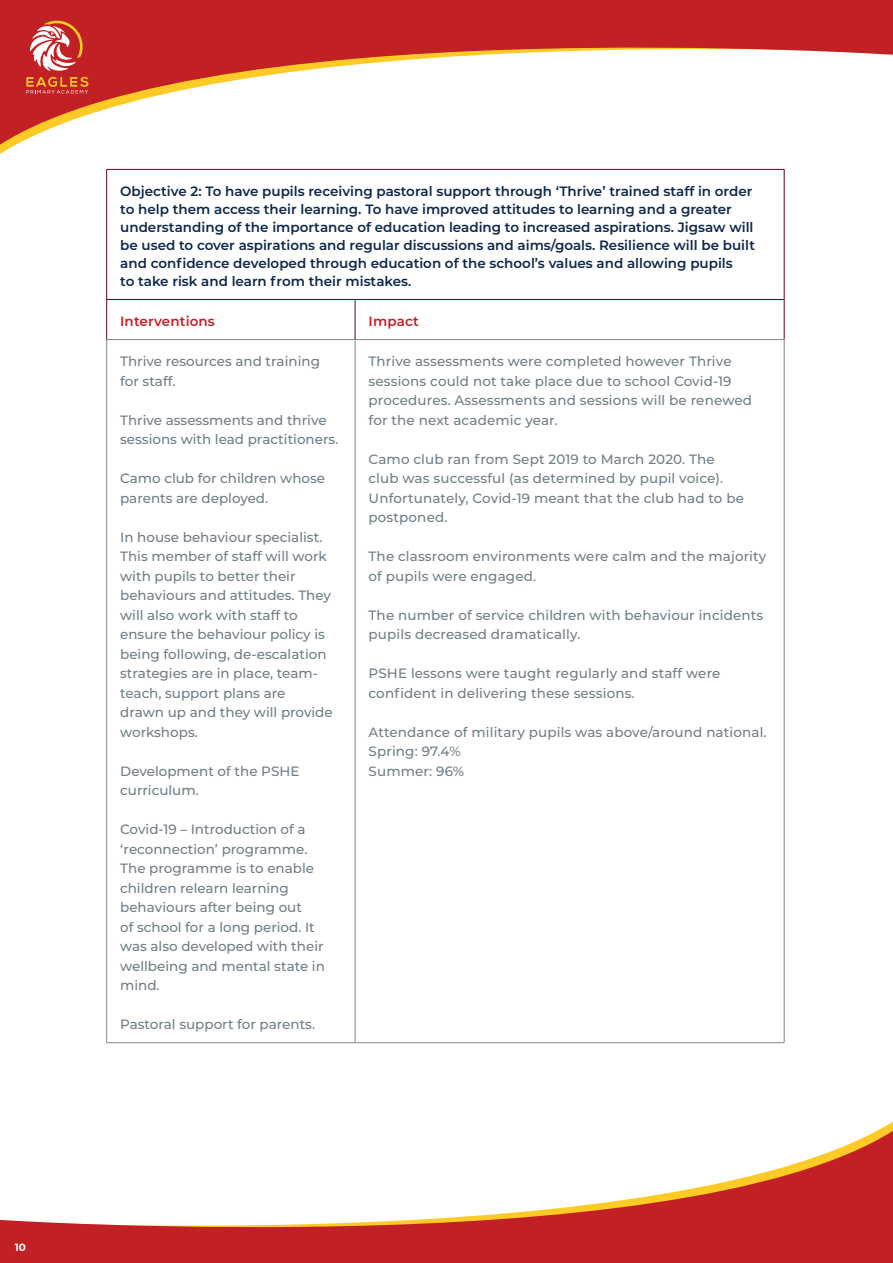
<style>
.page{position:relative;width:893px;height:1263px;background:#fff}
.page>*{position:absolute;margin:0;border:0;box-sizing:border-box;transform-origin:0 0}
.t1{font:500 13.5px/19.5px "Montserrat";color:#6f7e86}
.t2{font:600 13.5px/18px "Montserrat";color:#0e274a}
.t3{font:600 13.5px "Montserrat";letter-spacing:.01em;color:#c12025}
.t4{font:700 10.5px "Montserrat";color:#fff}
</style>
<div class="page">
<svg style="left:0;top:0;width:893px;height:312px"></svg>
<svg style="left:0;top:963px;width:893px;height:300px"></svg>
<svg style="left:26px;top:20px;width:62px;height:74px;background:#d25c51"></svg>
<hr style="left:106px;top:339px;width:249px;height:1px;background:#7d868d">
<hr style="left:106px;top:340px;width:1px;height:702px;background:#7d868d">
<hr style="left:355px;top:339px;width:429px;height:1px;background:#7d868d">
<hr style="left:355px;top:340px;width:1px;height:702px;background:#7d868d">
<hr style="left:784px;top:340px;width:1px;height:702px;background:#7d868d">
<hr style="left:106px;top:1042px;width:249px;height:1px;background:#7d868d">
<hr style="left:355px;top:1042px;width:429px;height:1px;background:#7d868d">
<hr style="left:106px;top:169px;width:249px;height:1px;background:#5d0023">
<hr style="left:106px;top:170px;width:1px;height:129px;background:#5d0023">
<hr style="left:355px;top:169px;width:429px;height:1px;background:#5d0023">
<hr style="left:784px;top:170px;width:1px;height:129px;background:#5d0023">
<hr style="left:106px;top:299px;width:249px;height:1px;background:#5d0023">
<hr style="left:106px;top:300px;width:1px;height:39px;background:#5d0023">
<hr style="left:355px;top:299px;width:429px;height:1px;background:#5d0023">
<hr style="left:355px;top:300px;width:1px;height:39px;background:#5d0023">
<hr style="left:784px;top:300px;width:1px;height:39px;background:#5d0023">
<p class="t4" style="left:15px;top:1240px;width:13px">10</p>
<p class="t2" style="left:120px;top:182px;width:636px">Objective 2: To have pupils receiving pastoral support through ‘Thrive’ trained staff in order to help them access their learning. To have improved attitudes to learning and a greater understanding of the importance of education leading to increased aspirations. Jigsaw will be used to cover aspirations and regular discussions and aims/goals. Resilience will be built and confidence developed through education of the school’s values and allowing pupils</p>
<p class="t2" style="left:120px;top:272px;width:293px">to take risk and learn from their mistakes.</p>
<p class="t3" style="left:120px;top:312px;width:96px">Interventions</p>
<p class="t3" style="left:369px;top:312px;width:52px">Impact</p>
<p class="t1" style="left:120px;top:351px;width:201px">Thrive resources and training for staff.</p>
<p class="t1" style="left:120px;top:410px;width:220px">Thrive assessments and thrive sessions with lead practitioners.</p>
<p class="t1" style="left:120px;top:468px;width:206px">Camo club for children whose parents are deployed.</p>
<p class="t1" style="left:120px;top:527px;width:214px">In house behaviour specialist.<br>This member of staff will work with pupils to better their behaviours and attitudes. They will also work with staff to ensure the behaviour policy is being following, de-escalation strategies are in place, team&shy;teach, support plans are<br>drawn up and they will provide workshops.</p>
<p class="t1" style="left:120px;top:761px;width:181px">Development of the PSHE curriculum.</p>
<p class="t1" style="left:120px;top:819px;width:206px">Covid-19 – Introduction of a ‘reconnection’ programme.<br>The programme is to enable children relearn learning behaviours after being out<br>of school for a long period. It was also developed with their wellbeing and mental state in mind.</p>
<p class="t1" style="left:120px;top:1014px;width:196px">Pastoral support for parents.</p>
<p class="t1" style="left:369px;top:351px;width:385px">Thrive assessments were completed however Thrive sessions could not take place due to school Covid-19 procedures. Assessments and sessions will be renewed for the next academic year.</p>
<p class="t1" style="left:369px;top:449px;width:377px">Camo club ran from Sept 2019 to March 2020. The club was successful (as determined by pupil voice).<br>Unfortunately, Covid-19 meant that the club had to be postponed.</p>
<p class="t1" style="left:369px;top:546px;width:399px">The classroom environments were calm and the majority of pupils were engaged.</p>
<p class="t1" style="left:369px;top:605px;width:396px">The number of service children with behaviour incidents pupils decreased dramatically.</p>
<p class="t1" style="left:369px;top:663px;width:353px">PSHE lessons were taught regularly and staff were confident in delivering these sessions.</p>
<p class="t1" style="left:369px;top:722px;width:400px">Attendance of military pupils was above/around national.</p>
<p class="t1" style="left:369px;top:741px;width:94px">Spring: 97.4%</p>
<p class="t1" style="left:369px;top:761px;width:97px">Summer: 96%</p>
</div>
